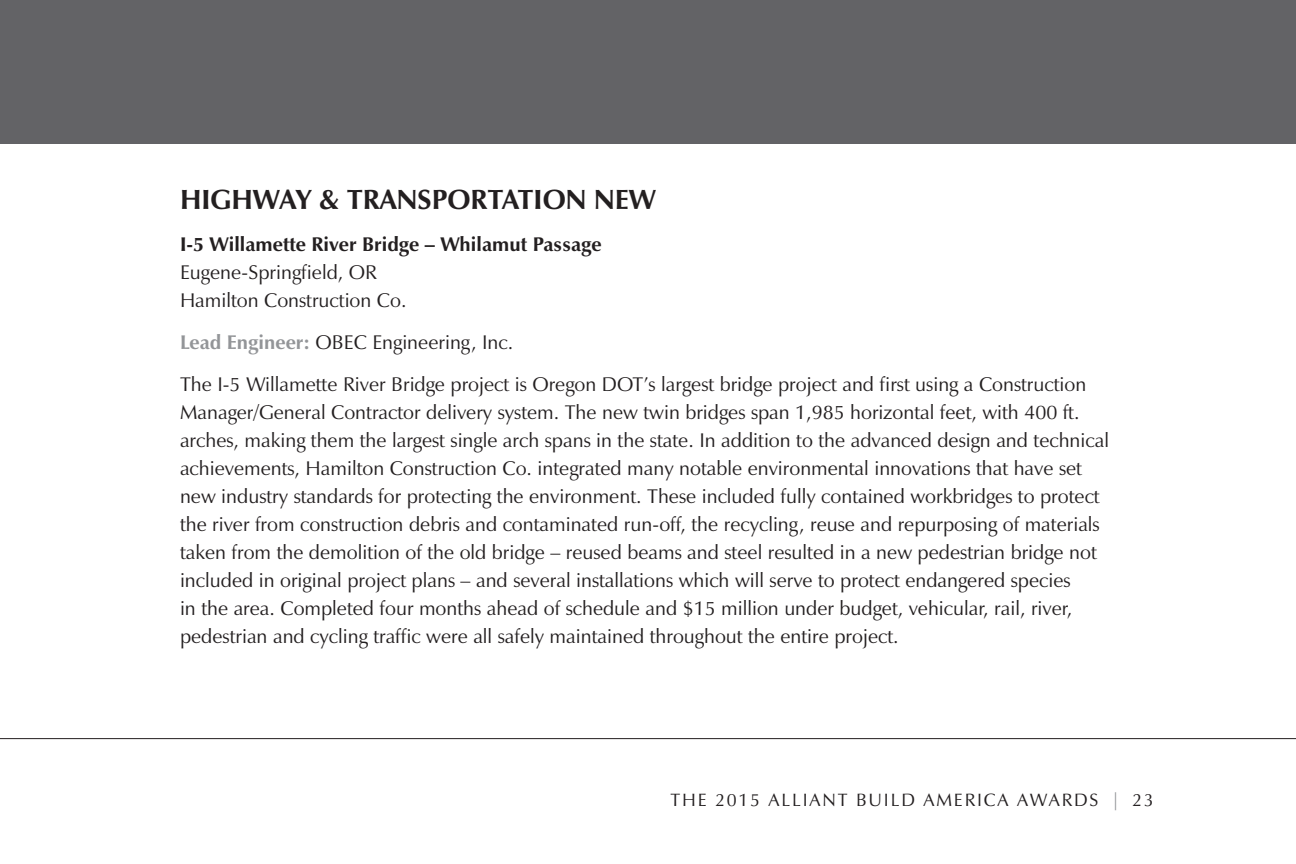
<style>
.page{position:relative;width:1296px;height:864px;background:#fff}
.page>*{position:absolute;margin:0;border:0;box-sizing:border-box;transform-origin:0 0}
.category_head{font:700 28px "Zapf Humanist 601 BT";color:#231f20}
.body10{font:20px/28px "Zapf Humanist 601 BT";color:#231f20}
.body10_nospace{font:20px "Zapf Humanist 601 BT";color:#231f20}
.body10-2{font:700 20px "Zapf Humanist 601 BT";color:#231f20}
.colon_text{font:20px "Zapf Humanist 601 BT";color:#231f20}
.t1{font:18px "Zapf Humanist 601 BT";letter-spacing:.1em;color:#231f20}
.s1{font-weight:700;color:#939598}
.s2{color:#939598}
</style>
<div class="page">
<div style="left:0;top:0;width:1296px;height:144px;background:#636366"></div>
<hr style="left:0;top:738px;width:1296px;height:1px;background:#231f20">
<p class="category_head" style="left:180px;top:182px;width:478px">HIGHWAY &amp; TRANSPORTATION NEW</p>
<p class="body10-2" style="left:180px;top:231px;width:423px">I-5 Willamette River Bridge – Whilamut Passage</p>
<p class="body10_nospace" style="left:180px;top:259px;width:199px">Eugene-Springfield, OR</p>
<p class="body10_nospace" style="left:180px;top:287px;width:228px">Hamilton Construction Co.</p>
<p class="colon_text" style="left:180px;top:329px;width:335px"><span class="s1">Lead Engineer:</span> OBEC Engineering, Inc.</p>
<p class="body10" style="left:180px;top:370px;width:931px">The I-5 Willamette River Bridge project is Oregon DOT’s largest bridge project and first using a Construction Manager/General Contractor delivery system. The new twin bridges span 1,985 horizontal feet, with 400 ft. arches, making them the largest single arch spans in the state. In addition to the advanced design and technical achievements, Hamilton Construction Co. integrated many notable environmental innovations that have set new industry standards for protecting the environment. These included fully contained workbridges to protect the river from construction debris and contaminated run-off, the recycling, reuse and repurposing of materials taken from the demolition of the old bridge – reused beams and steel resulted in a new pedestrian bridge not included in original project plans – and several installations which will serve to protect endangered species<br>in the area. Completed four months ahead of schedule and $15 million under budget, vehicular, rail, river, pedestrian and cycling traffic were all safely maintained throughout the entire project.</p>
<p class="t1" style="left:671px;top:788px;width:485px">THE 2015 ALLIANT BUILD AMERICA AWARDS <span class="s2">|</span> 23</p>
</div>
